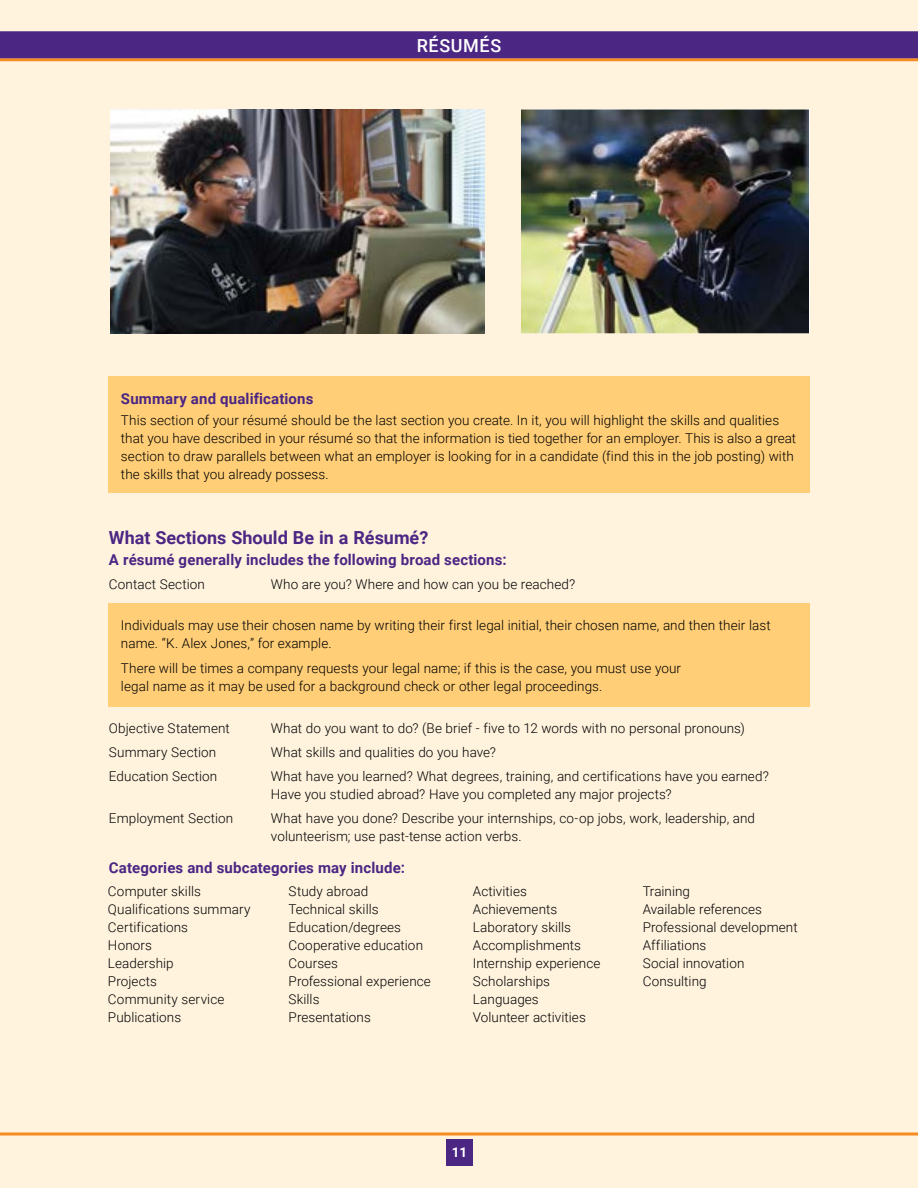
<style>
.page{position:relative;width:918px;height:1188px;background:#fff3de}
.page>*{position:absolute;margin:0;border:0;box-sizing:border-box;transform-origin:0 0}
.t1{font:700 18px "Roboto";color:#4b2683}
.t2{font:500 18px "Roboto";letter-spacing:.035em;color:#fff}
.t3{font:700 15px "Roboto";letter-spacing:.01em;color:#4b2683}
.t4{font:300 13.5px/18px "Roboto";letter-spacing:.005em;color:#000}
.t5{font:700 13.5px "Roboto";color:#fff}
</style>
<div class="page">
<hr style="left:0;top:58px;width:918px;height:3px;background:#f68b1f">
<div style="left:0;top:31px;width:918px;height:27px;background:#4b2683"></div>
<div style="left:446px;top:1139px;width:27px;height:27px;background:#4b2683"></div>
<svg style="left:0;top:1132px;width:918px;height:4px;background:#f8a44e"></svg>
<div style="left:109px;top:376px;width:701px;height:117px;background:#ffce77"></div>
<img style="left:110px;top:110px;width:374px;height:223px">
<div style="left:109px;top:604px;width:701px;height:103px;background:#ffce77"></div>
<img style="left:521px;top:110px;width:288px;height:223px">
<h1 class="t2" style="left:417px;top:32px;width:86px">RÉSUMÉS</h1>
<p class="t3" style="left:121px;top:388px;width:194px">Summary and qualifications</p>
<p class="t4" style="left:121px;top:411px;width:677px">This section of your résumé should be the last section you create. In it, you will highlight the skills and qualities that you have described in your résumé so that the information is tied together for an employer. This is also a great section to draw parallels between what an employer is looking for in a candidate (find this in the job posting) with the skills that you already possess.</p>
<h1 class="t1" style="left:109px;top:525px;width:321px">What Sections Should Be in a Résumé?</h1>
<p class="t3" style="left:109px;top:549px;width:399px">A résumé generally includes the following broad sections:</p>
<p class="t4" style="left:109px;top:575px;width:97px">Contact Section</p>
<p class="t4" style="left:271px;top:575px;width:306px">Who are you? Where and how can you be reached?</p>
<p class="t4" style="left:121px;top:616px;width:651px">Individuals may use their chosen name by writing their first legal initial, their chosen name, and then their last name. “K. Alex Jones,” for example.</p>
<p class="t4" style="left:121px;top:659px;width:562px">There will be times a company requests your legal name; if this is the case, you must use your legal name as it may be used for a background check or other legal proceedings.</p>
<p class="t4" style="left:109px;top:719px;width:122px">Objective Statement</p>
<p class="t4" style="left:271px;top:719px;width:476px">What do you want to do? (Be brief - five to 12 words with no personal pronouns)</p>
<p class="t4" style="left:109px;top:743px;width:109px">Summary Section</p>
<p class="t4" style="left:271px;top:743px;width:226px">What skills and qualities do you have?</p>
<p class="t4" style="left:109px;top:767px;width:110px">Education Section</p>
<p class="t4" style="left:271px;top:767px;width:499px">What have you learned? What degrees, training, and certifications have you earned?<br>Have you studied abroad? Have you completed any major projects?</p>
<p class="t4" style="left:109px;top:809px;width:126px">Employment Section</p>
<p class="t4" style="left:271px;top:809px;width:486px">What have you done? Describe your internships, co-op jobs, work, leadership, and volunteerism; use past-tense action verbs.</p>
<p class="t3" style="left:109px;top:857px;width:297px">Categories and subcategories may include:</p>
<p class="t4" style="left:108px;top:882px;width:144px">Computer skills<br>Qualifications summary<br>Certifications<br>Honors<br>Leadership<br>Projects<br>Community service<br>Publications</p>
<p class="t4" style="left:289px;top:882px;width:144px">Study abroad<br>Technical skills<br>Education/degrees<br>Cooperative education<br>Courses<br>Professional experience<br>Skills<br>Presentations</p>
<p class="t4" style="left:473px;top:882px;width:129px">Activities<br>Achievements<br>Laboratory skills<br>Accomplishments<br>Internship experience<br>Scholarships<br>Languages<br>Volunteer activities</p>
<p class="t4" style="left:643px;top:882px;width:156px">Training<br>Available references<br>Professional development<br>Affiliations<br>Social innovation<br>Consulting</p>
<p class="t5" style="left:452px;top:1143px;width:17px">11 1</p>
</div>
